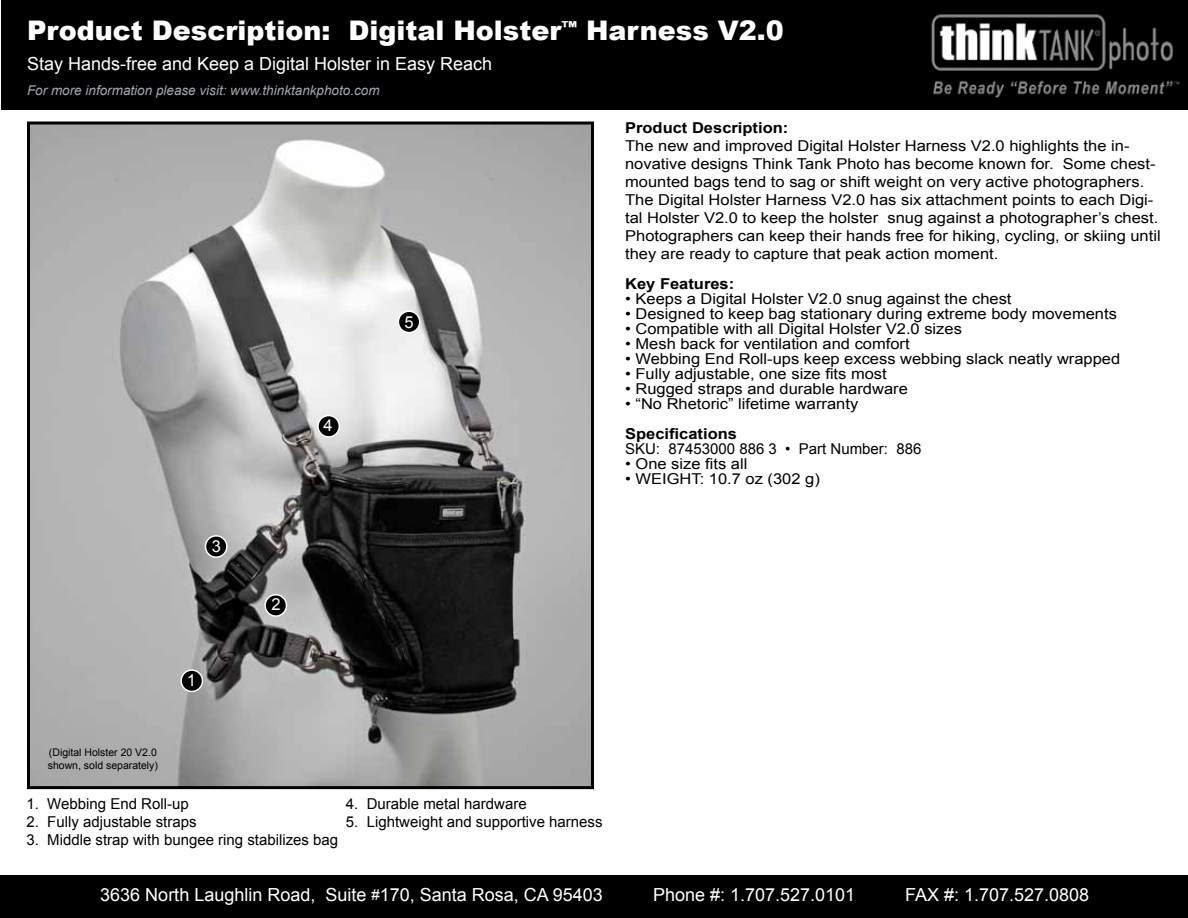
<style>
.page{position:relative;width:1188px;height:918px;background:#fff}
.page>*{position:absolute;margin:0;border:0;box-sizing:border-box;transform-origin:0 0}
.t1{font:900 27px "Arial";color:#fff}
.t2{font:18px "Arial";color:#fff}
.t3{font:16.5px "Arial";color:#fff}
.t4{font:15px/18px "Arial";color:#000;scale:1.1 1}
.t5{font:15px "Arial";color:#000}
.t6{font:700 15px "Arial";color:#000;scale:1.1 1}
.t7{font:italic 13.5px "Arial";color:#a7a9ac}
.t8{font:10.5px/12.6px "Arial";color:#000}
.s1{font-size:15px}
</style>
<div class="page">
<img style="left:31px;top:126px;width:559px;height:659px">
<div style="left:27px;top:122px;width:567px;height:667px;border:3px solid #000"></div>
<div style="left:181px;top:670px;width:22px;height:21px;background:#000;border-radius:50%"></div>
<div style="left:180px;top:669px;width:23px;height:23px;border:2px solid #fff;border-radius:50%"></div>
<div style="left:318px;top:416px;width:21px;height:21px;background:#000;border-radius:50%"></div>
<div style="left:317px;top:415px;width:23px;height:23px;border:2px solid #fff;border-radius:50%"></div>
<div style="left:205px;top:536px;width:22px;height:21px;background:#000;border-radius:50%"></div>
<div style="left:205px;top:535px;width:23px;height:23px;border:2px solid #fff;border-radius:50%"></div>
<div style="left:398px;top:311px;width:22px;height:22px;background:#000;border-radius:50%"></div>
<div style="left:398px;top:311px;width:22px;height:22px;border:2px solid #fff;border-radius:50%"></div>
<div style="left:265px;top:595px;width:21px;height:21px;background:#000;border-radius:50%"></div>
<div style="left:264px;top:594px;width:23px;height:23px;border:2px solid #fff;border-radius:50%"></div>
<div style="left:0;top:876px;width:1188px;height:42px;background:#000"></div>
<img style="left:1px;top:0;width:1187px;height:109px">
<h1 class="t1" style="left:27px;top:11px;width:758px">Product Description: Digital Holster<sup>™</sup> Harness V2.0</h1>
<p class="t7" style="left:27px;top:81px;width:354px">For more information please visit: www.thinktankphoto.com</p>
<p class="t2" style="left:27px;top:52px;width:467px">Stay Hands-free and Keep a Digital Holster in Easy Reach</p>
<p class="t3" style="left:212px;top:535px;width:11px">3</p>
<p class="t3" style="left:324px;top:415px;width:11px">4</p>
<p class="t3" style="left:271px;top:594px;width:11px">2</p>
<p class="t3" style="left:404px;top:311px;width:11px">5</p>
<p class="t6" style="left:625px;top:118px;width:150px">Product Description:</p>
<p class="t4" style="left:625px;top:137px;width:488px">The new and improved Digital Holster Harness V2.0 highlights the in&shy;novative designs Think Tank Photo has become known for. Some chest&shy;mounted bags tend to sag or shift weight on very active photographers.<br>The Digital Holster Harness V2.0 has six attachment points to each Digi&shy;tal Holster V2.0 to keep the holster snug against a photographer’s chest.<br>Photographers can keep their hands free for hiking, cycling, or skiing until they are ready to capture that peak action moment.</p>
<p class="t6" style="left:625px;top:274px;width:101px">Key Features:</p>
<p class="t4" style="left:625px;top:290px;width:353px">• Keeps a Digital Holster V2.0 snug against the chest</p>
<p class="t4" style="left:625px;top:305px;width:449px">• Designed to keep bag stationary during extreme body movements</p>
<p class="t4" style="left:625px;top:320px;width:308px">• Compatible with all Digital Holster V2.0 sizes</p>
<p class="t4" style="left:625px;top:335px;width:260px">• Mesh back for ventilation and comfort</p>
<p class="t4" style="left:625px;top:350px;width:452px">• Webbing End Roll-ups keep excess webbing slack neatly wrapped</p>
<p class="t4" style="left:625px;top:365px;width:239px">• Fully adjustable, one size fits most</p>
<p class="t4" style="left:625px;top:380px;width:259px">• Rugged straps and durable hardware</p>
<p class="t4" style="left:625px;top:395px;width:213px">• “No Rhetoric” lifetime warranty</p>
<p class="t6" style="left:625px;top:424px;width:103px">Specifications</p>
<p class="t5" style="left:625px;top:439px;width:298px">SKU: 87453000 886 3 • Part Number: 886</p>
<p class="t4" style="left:625px;top:455px;width:113px">• One size fits all</p>
<p class="t4" style="left:625px;top:470px;width:178px">• WEIGHT: 10.7 oz (302 g)</p>
<p class="t3" style="left:187px;top:670px;width:11px">1</p>
<p class="t8" style="left:48px;top:746px;width:112px">(Digital Holster 20 V2.0 shown, sold separately)</p>
<p class="t5" style="left:26px;top:794px;width:164px">1. Webbing End Roll-up</p>
<p class="t5" style="left:26px;top:812px;width:172px">2. Fully adjustable straps</p>
<p class="t5" style="left:26px;top:830px;width:313px">3. Middle strap with bungee ring stabilizes bag</p>
<p class="t5" style="left:346px;top:794px;width:182px">4. Durable metal hardware</p>
<p class="t5" style="left:346px;top:812px;width:258px">5. Lightweight and supportive harness</p>
<p class="t2" style="left:100px;top:883px;width:504px">3636 North Laughlin Road, Suite <span class="s1">#</span>170, Santa Rosa, CA 95403</p>
<p class="t2" style="left:653px;top:883px;width:204px">Phone #: 1.707.527.0101</p>
<p class="t2" style="left:905px;top:883px;width:186px">FAX #: 1.707.527.0808</p>
</div>
